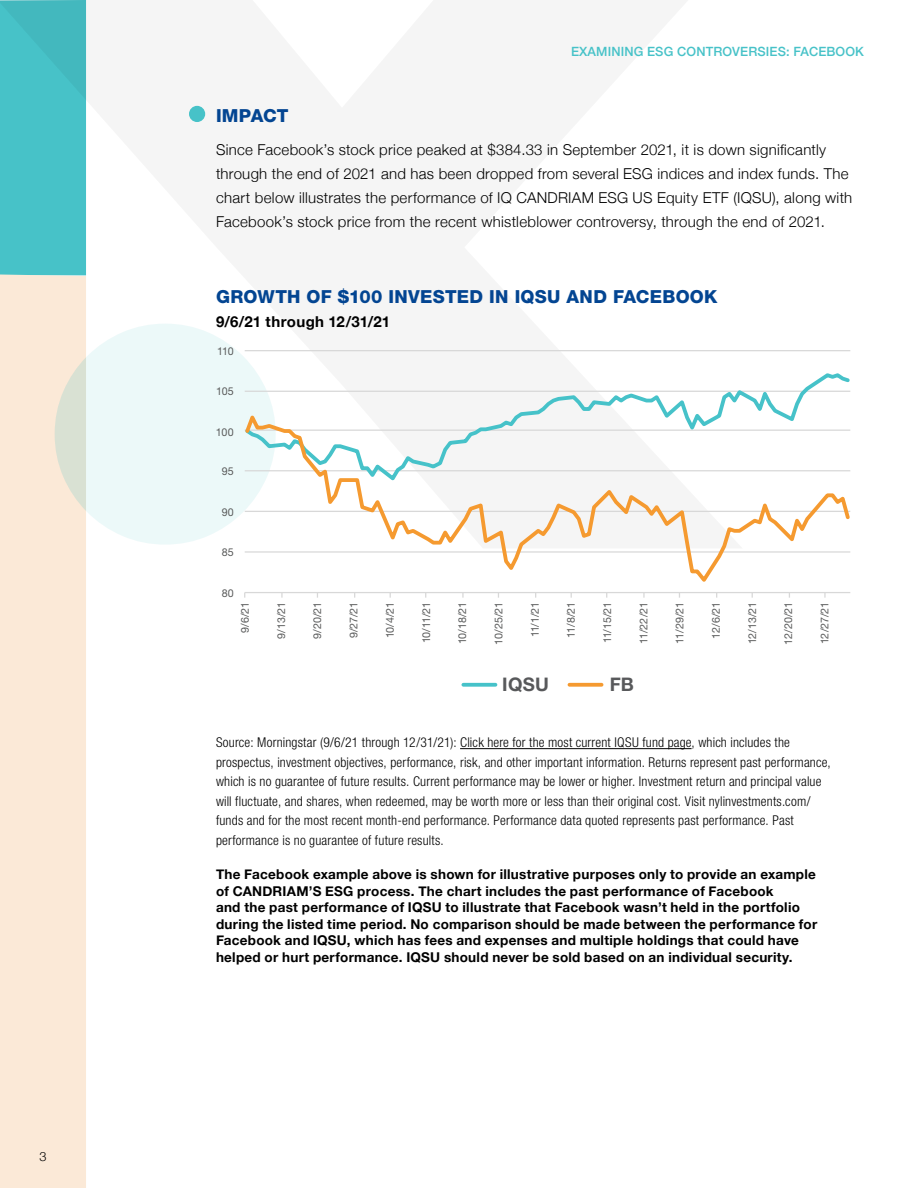
<style>
.page{position:relative;width:918px;height:1188px;background:#fff}
.page>*{position:absolute;margin:0;border:0;box-sizing:border-box;transform-origin:0 0}
.t1{font:700 18.6px "Helvetica Neue LT Pro";letter-spacing:.015em;color:#58595b}
.t2{font:800 18px "Helvetica Neue";letter-spacing:.015em;color:#034592}
.t3{font:300 15px/24px "Helvetica Neue";letter-spacing:.02em;color:#000}
.t4{font:700 15px "Helvetica Neue";letter-spacing:.025em;color:#000}
.t5{font:300 condensed 13.5px/19.5px "Helvetica Neue";letter-spacing:.015em;color:#000}
.t6{font:700 13.5px/16.5px "Helvetica Neue";letter-spacing:.02em;color:#000}
.t7{font:500 12.75px "Helvetica Neue";letter-spacing:.01em;color:#47c2c8}
.t8{font:300 12.75px "Helvetica Neue";color:#000}
.t9{font:10.8px "Helvetica Neue LT Pro";letter-spacing:-.01em;color:#595a5a}
</style>
<div class="page">
<div style="left:0;top:549px;width:86px;height:639px;background:#fbe9d7"></div>
<svg style="left:0;top:0;width:743px;height:549px;fill:#f5f5f5"></svg>
<svg style="left:55px;top:324px;width:221px;height:221px;background:#eff8f8"></svg>
<svg style="left:0;top:0;width:86px;height:275px;background:#46c0c6"></svg>
<svg style="left:55px;top:357px;width:31px;height:154px;background:#e3e3d4"></svg>
<div style="left:189px;top:106px;width:16px;height:16px;background:#47c2c8;border-radius:50%"></div>
<hr style="left:245px;top:350px;width:605px;height:1px;background:#d8d8d8">
<hr style="left:245px;top:592px;width:605px;height:1px;background:#d8d8d8">
<svg style="left:244px;top:371px;width:607px;height:37px"></svg>
<svg style="left:244px;top:408px;width:607px;height:174px"></svg>
<svg style="left:463px;top:683px;width:32px;height:4px"></svg>
<svg style="left:569px;top:683px;width:33px;height:4px"></svg>
<hr style="left:460px;top:748px;width:232px;height:1px;background:#000">
<p class="t8" style="left:39px;top:1146px;width:9px">3</p>
<p class="t7" style="left:571px;top:41px;width:294px">EXAMINING ESG CONTROVERSIES: FACEBOOK</p>
<h2 class="t2" style="left:216px;top:105px;width:74px">IMPACT</h2>
<p class="t3" style="left:216px;top:136px;width:638px">Since Facebook’s stock price peaked at $384.33 in September 2021, it is down significantly through the end of 2021 and has been dropped from several ESG indices and index funds. The chart below illustrates the performance of IQ CANDRIAM ESG US Equity ETF (IQSU), along with Facebook’s stock price from the recent whistleblower controversy, through the end of 2021.</p>
<h2 class="t2" style="left:216px;top:286px;width:503px">GROWTH OF $100 INVESTED IN IQSU AND FACEBOOK</h2>
<p class="t4" style="left:216px;top:310px;width:176px">9/6/21 through 12/31/21</p>
<p class="t9" style="left:217px;top:344px;width:18px">110</p>
<p class="t9" style="left:216px;top:385px;width:19px">105</p>
<p class="t9" style="left:216px;top:426px;width:19px">100</p>
<p class="t9" style="left:222px;top:464px;width:14px">95</p>
<p class="t9" style="left:222px;top:505px;width:14px">90</p>
<p class="t9" style="left:222px;top:546px;width:14px">85</p>
<p class="t9" style="left:222px;top:586px;width:14px">80</p>
<p class="t9" style="left:238px;top:633px;width:33px;rotate:-90deg">9/6/21</p>
<p class="t9" style="left:275px;top:639px;width:38px;rotate:-90deg">9/13/21</p>
<p class="t9" style="left:311px;top:639px;width:39px;rotate:-90deg">9/20/21</p>
<p class="t9" style="left:347px;top:638px;width:38px;rotate:-90deg">9/27/21</p>
<p class="t9" style="left:383px;top:638px;width:38px;rotate:-90deg">10/4/21</p>
<p class="t9" style="left:419px;top:643px;width:43px;rotate:-90deg">10/11/21</p>
<p class="t9" style="left:456px;top:644px;width:44px;rotate:-90deg">10/18/21</p>
<p class="t9" style="left:492px;top:645px;width:44px;rotate:-90deg">10/25/21</p>
<p class="t9" style="left:528px;top:637px;width:37px;rotate:-90deg">11/1/21</p>
<p class="t9" style="left:564px;top:638px;width:38px;rotate:-90deg">11/8/21</p>
<p class="t9" style="left:601px;top:643px;width:43px;rotate:-90deg">11/15/21</p>
<p class="t9" style="left:637px;top:644px;width:44px;rotate:-90deg">11/22/21</p>
<p class="t9" style="left:673px;top:644px;width:44px;rotate:-90deg">11/29/21</p>
<p class="t9" style="left:709px;top:639px;width:39px;rotate:-90deg">12/6/21</p>
<p class="t9" style="left:746px;top:644px;width:44px;rotate:-90deg">12/13/21</p>
<p class="t9" style="left:782px;top:645px;width:45px;rotate:-90deg">12/20/21</p>
<p class="t9" style="left:818px;top:644px;width:44px;rotate:-90deg">12/27/21</p>
<h1 class="t1" style="left:502px;top:673px;width:48px">IQSU</h1>
<h1 class="t1" style="left:610px;top:673px;width:26px">FB</h1>
<p class="t5" style="left:216px;top:733px;width:616px">Source: Morningstar (9/6/21 through 12/31/21): Click here for the most current IQSU fund page, which includes the prospectus, investment objectives, performance, risk, and other important information. Returns represent past performance, which is no guarantee of future results. Current performance may be lower or higher. Investment return and principal value will fluctuate, and shares, when redeemed, may be worth more or less than their original cost. Visit nylinvestments.com/ funds and for the most recent month-end performance. Performance data quoted represents past performance. Past performance is no guarantee of future results.</p>
<p class="t6" style="left:216px;top:867px;width:603px">The Facebook example above is shown for illustrative purposes only to provide an example of CANDRIAM’S ESG process. The chart includes the past performance of Facebook<br>and the past performance of IQSU to illustrate that Facebook wasn’t held in the portfolio during the listed time period. No comparison should be made between the performance for Facebook and IQSU, which has fees and expenses and multiple holdings that could have helped or hurt performance. IQSU should never be sold based on an individual security.</p>
</div>
